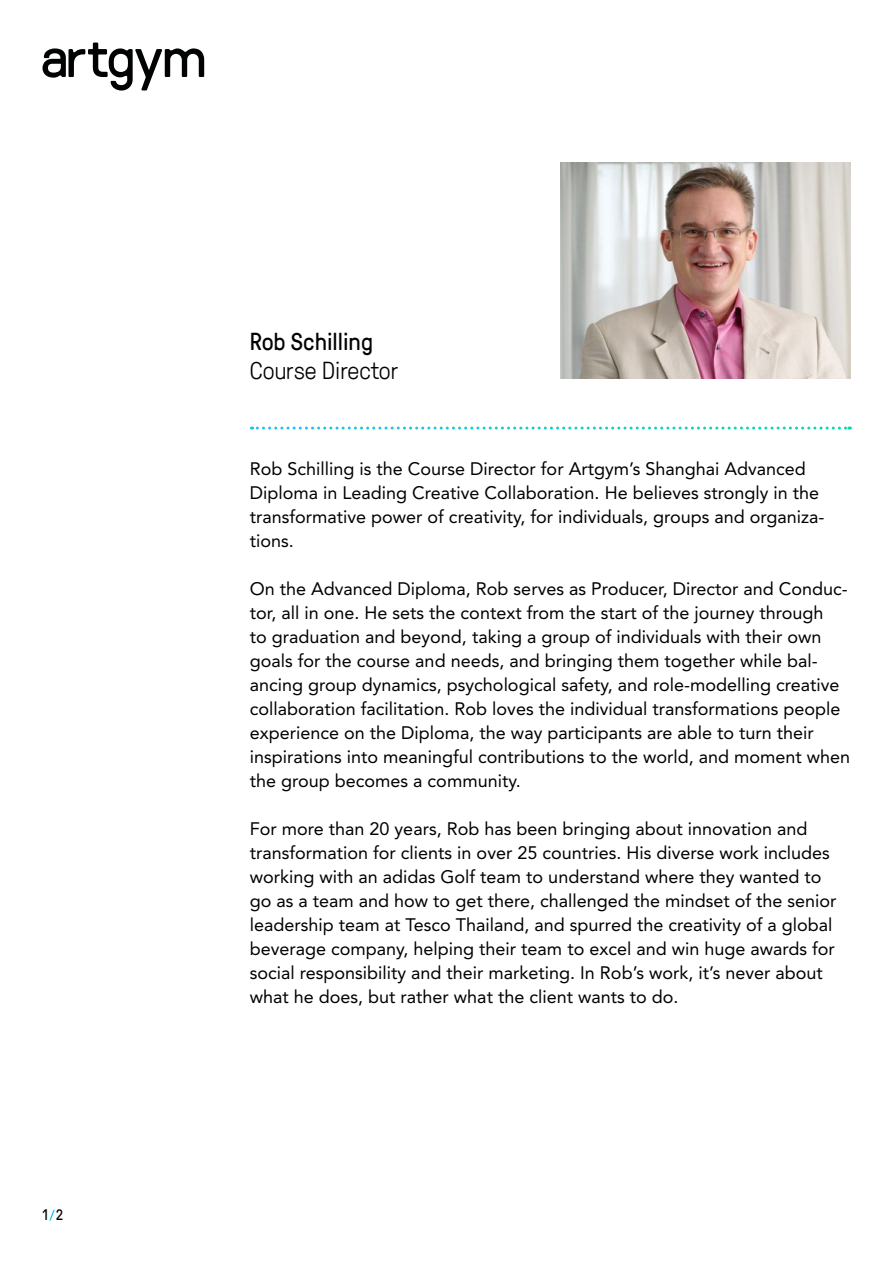
<style>
.page{position:relative;width:893px;height:1263px;background:#fff}
.page>*{position:absolute;margin:0;border:0;box-sizing:border-box;transform-origin:0 0}
.t1{font:300 24px "GT Pressura";color:#000}
.t2{font:24px "GT Pressura";color:#000}
.t3{font:18px/24px "Avenir LT Std";color:#000}
.t4{font:15px "GT Pressura";color:#000}
.s1{color:#fff}
</style>
<div class="page">
<svg style="left:43px;top:43px;width:161px;height:48px"></svg>
<img style="left:561px;top:163px;width:289px;height:216px">
<svg style="left:251px;top:427px;width:599px;height:3px"></svg>
<p class="t4" style="left:43px;top:1204px;width:22px">1<span class="s1">/</span>2</p>
<h1 class="t2" style="left:250px;top:324px;width:125px">Rob Schilling</h1>
<h1 class="t1" style="left:250px;top:353px;width:150px">Course Director</h1>
<p class="t3" style="left:250px;top:456px;width:576px">Rob Schilling is the Course Director for Artgym’s Shanghai Advanced Diploma in Leading Creative Collaboration. He believes strongly in the transformative power of creativity, for individuals, groups and organiza&shy;tions.</p>
<p class="t3" style="left:250px;top:576px;width:602px">On the Advanced Diploma, Rob serves as Producer, Director and Conduc&shy;tor, all in one. He sets the context from the start of the journey through<br>to graduation and beyond, taking a group of individuals with their own goals for the course and needs, and bringing them together while bal&shy;ancing group dynamics, psychological safety, and role-modelling creative collaboration facilitation. Rob loves the individual transformations people experience on the Diploma, the way participants are able to turn their inspirations into meaningful contributions to the world, and moment when the group becomes a community.</p>
<p class="t3" style="left:250px;top:816px;width:588px">For more than 20 years, Rob has been bringing about innovation and transformation for clients in over 25 countries. His diverse work includes working with an adidas Golf team to understand where they wanted to go as a team and how to get there, challenged the mindset of the senior leadership team at Tesco Thailand, and spurred the creativity of a global beverage company, helping their team to excel and win huge awards for social responsibility and their marketing. In Rob’s work, it’s never about what he does, but rather what the client wants to do.</p>
</div>
